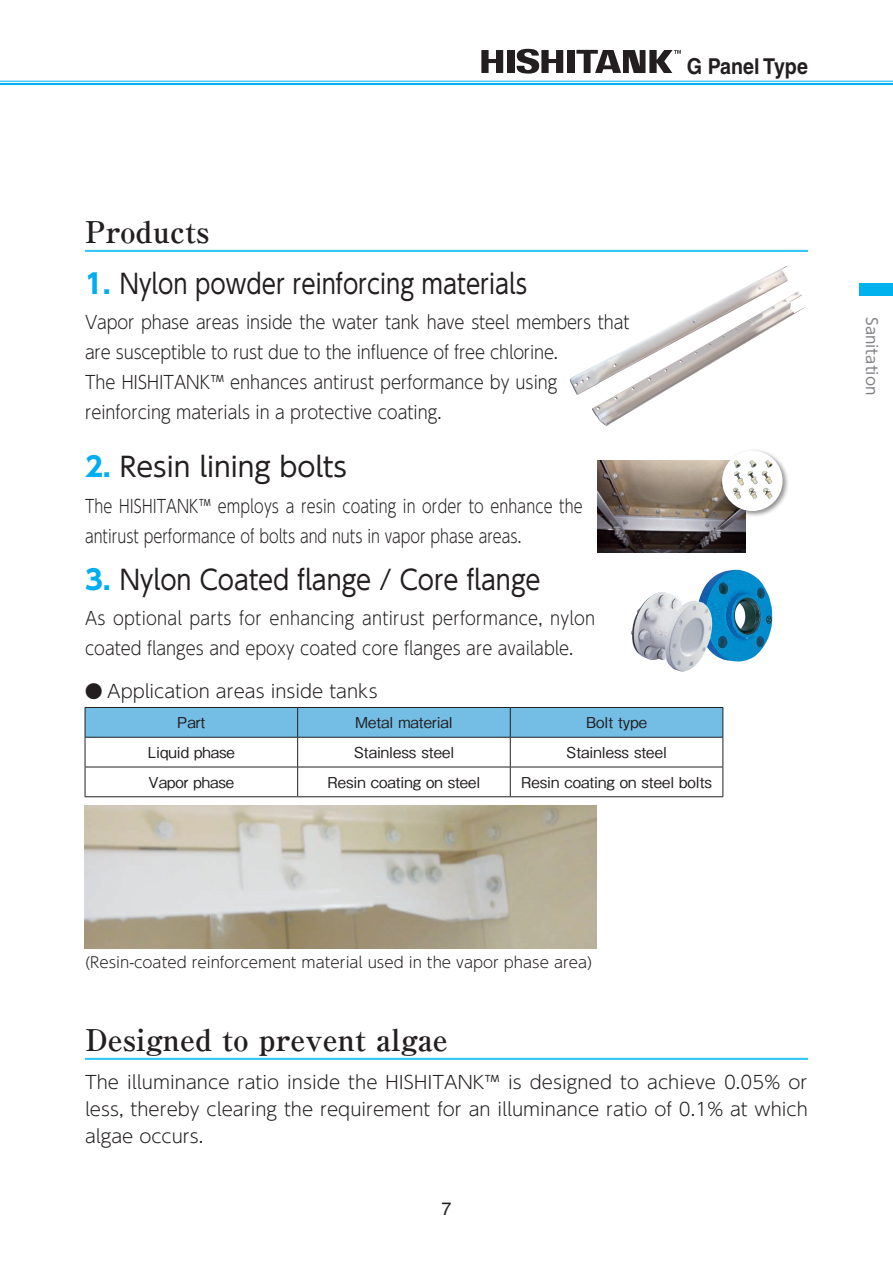
<style>
.page{position:relative;width:893px;height:1263px;background:#fff}
.page>*{position:absolute;margin:0;border:0;box-sizing:border-box;transform-origin:0 0}
.t1{font:700 30px "Ryumin Pro";color:#231f20}
.t2{font:27px "UD Shin Go Pro";color:#231f20;scale:.85 1}
.t3{font:27px "UD Shin Go Pro";color:#231f20;scale:.9 1}
.t4{font:27px "UD Shin Go Pro";color:#231f20}
.t5{font:700 21.9px "Helvetica LT Pro";color:#231f20;scale:.9 1}
.t6{font:300 18px/30px "UD Shin Go Pro";color:#231f20;scale:.9 1}
.t7{font:300 18px/27px "UD Shin Go Pro";color:#231f20;text-align:justify}
.t8{font:300 18px/30px "UD Shin Go Pro";color:#231f20;scale:.8 1}
.t9{font:18px "Helvetica LT Pro";color:#231f20}
.t10{font:500 15px "Gothic BBB Pro";color:#231f20}
.t11{font:300 15px "UD Shin Go Pro";color:#231f20}
.t12{font:15px "UD Shin M Go Pro";color:#808285}
.s1{font-weight:700;color:#00aeef}
</style>
<div class="page">
<div style="left:507px;top:50px;width:7px;height:23px;background:#231f20"></div>
<svg style="left:481px;top:50px;width:22px;height:23px"></svg>
<div style="left:567px;top:50px;width:7px;height:23px;background:#231f20"></div>
<svg style="left:516px;top:49px;width:47px;height:25px"></svg>
<svg style="left:576px;top:50px;width:105px;height:23px"></svg>
<svg style="left:85px;top:707px;width:639px;height:30px"></svg>
<hr style="left:85px;top:737px;width:213px;height:1px;background:#231f20">
<hr style="left:85px;top:737px;width:1px;height:30px;background:#231f20">
<hr style="left:298px;top:737px;width:212px;height:1px;background:#231f20">
<hr style="left:297px;top:737px;width:1px;height:30px;background:#231f20">
<hr style="left:510px;top:737px;width:213px;height:1px;background:#231f20">
<hr style="left:510px;top:737px;width:1px;height:30px;background:#231f20">
<hr style="left:723px;top:737px;width:1px;height:30px;background:#231f20">
<hr style="left:85px;top:767px;width:213px;height:1px;background:#231f20">
<svg style="left:85px;top:767px;width:1px;height:29px"></svg>
<hr style="left:298px;top:767px;width:212px;height:1px;background:#231f20">
<svg style="left:297px;top:767px;width:1px;height:29px"></svg>
<hr style="left:510px;top:767px;width:213px;height:1px;background:#231f20">
<svg style="left:510px;top:767px;width:1px;height:29px"></svg>
<svg style="left:723px;top:767px;width:1px;height:29px"></svg>
<hr style="left:85px;top:796px;width:213px;height:1px;background:#231f20">
<hr style="left:298px;top:796px;width:212px;height:1px;background:#231f20">
<hr style="left:510px;top:796px;width:213px;height:1px;background:#231f20">
<img style="left:85px;top:806px;width:511px;height:143px">
<hr style="left:85px;top:250px;width:723px;height:2px;background:#33c5f3">
<img style="left:570px;top:266px;width:235px;height:160px">
<img style="left:598px;top:460px;width:148px;height:92px">
<div style="left:720px;top:448px;width:69px;height:70px;background:#231f20;opacity:.5"></div>
<div style="left:722px;top:451px;width:61px;height:60px;background:#fff;border-radius:50%"></div>
<img style="left:734px;top:460px;width:39px;height:24px">
<img style="left:702px;top:570px;width:70px;height:92px">
<img style="left:631px;top:592px;width:87px;height:80px">
<hr style="left:85px;top:1058px;width:723px;height:2px;background:#33c5f3">
<hr style="left:0;top:83px;width:893px;height:2px;background:#00b3ef">
<hr style="left:0;top:81px;width:893px;height:1px;background:#00b3ef">
<div style="left:859px;top:283px;width:34px;height:13px;background:#00b3ef"></div>
<h1 class="t1" style="left:85px;top:208px;width:126px">Products</h1>
<h2 class="t2" style="left:85px;top:262px;width:522px"><span class="s1">1.</span> Nylon powder reinforcing materials</h2>
<p class="t6" style="left:85px;top:307px;width:607px">Vapor phase areas inside the water tank have steel members that are susceptible to rust due to the influence of free chlorine.<br>The HISHITANK™ enhances antirust performance by using reinforcing materials in a protective coating.</p>
<h2 class="t4" style="left:85px;top:445px;width:263px"><span class="s1">2.</span> Resin lining bolts</h2>
<p class="t8" style="left:85px;top:490px;width:624px">The HISHITANK™ employs a resin coating in order to enhance the antirust performance of bolts and nuts in vapor phase areas.</p>
<h2 class="t3" style="left:85px;top:558px;width:508px"><span class="s1">3.</span> Nylon Coated flange / Core flange</h2>
<p class="t6" style="left:85px;top:603px;width:568px">As optional parts for enhancing antirust performance, nylon coated flanges and epoxy coated core flanges are available.</p>
<p class="t5" style="left:687px;top:53px;width:136px">G Panel Type</p>
<p class="t7" style="left:85px;top:677px;width:295px">● Application areas inside tanks</p>
<p class="t10" style="left:177px;top:710px;width:30px">Part</p>
<p class="t10" style="left:355px;top:710px;width:99px">Metal material</p>
<p class="t10" style="left:586px;top:710px;width:63px">Bolt type</p>
<p class="t10" style="left:148px;top:740px;width:88px">Liquid phase</p>
<p class="t10" style="left:354px;top:740px;width:102px">Stainless steel</p>
<p class="t10" style="left:566px;top:740px;width:102px">Stainless steel</p>
<p class="t10" style="left:148px;top:770px;width:87px">Vapor phase</p>
<p class="t10" style="left:327px;top:770px;width:155px">Resin coating on steel</p>
<p class="t10" style="left:521px;top:770px;width:192px">Resin coating on steel bolts</p>
<p class="t12" style="left:884px;top:317px;width:80px;rotate:90deg">Sanitation</p>
<p class="t11" style="left:85px;top:950px;width:510px">(Resin-coated reinforcement material used in the vapor phase area)</p>
<h1 class="t1" style="left:85px;top:1016px;width:364px">Designed to prevent algae</h1>
<p class="t7" style="left:85px;top:1067px;width:724px">The illuminance ratio inside the HISHITANK™ is designed to achieve 0.05% or less, thereby clearing the requirement for an illuminance ratio of 0.1% at which algae occurs.</p>
<p class="t9" style="left:441px;top:1198px;width:12px">7</p>
</div>
